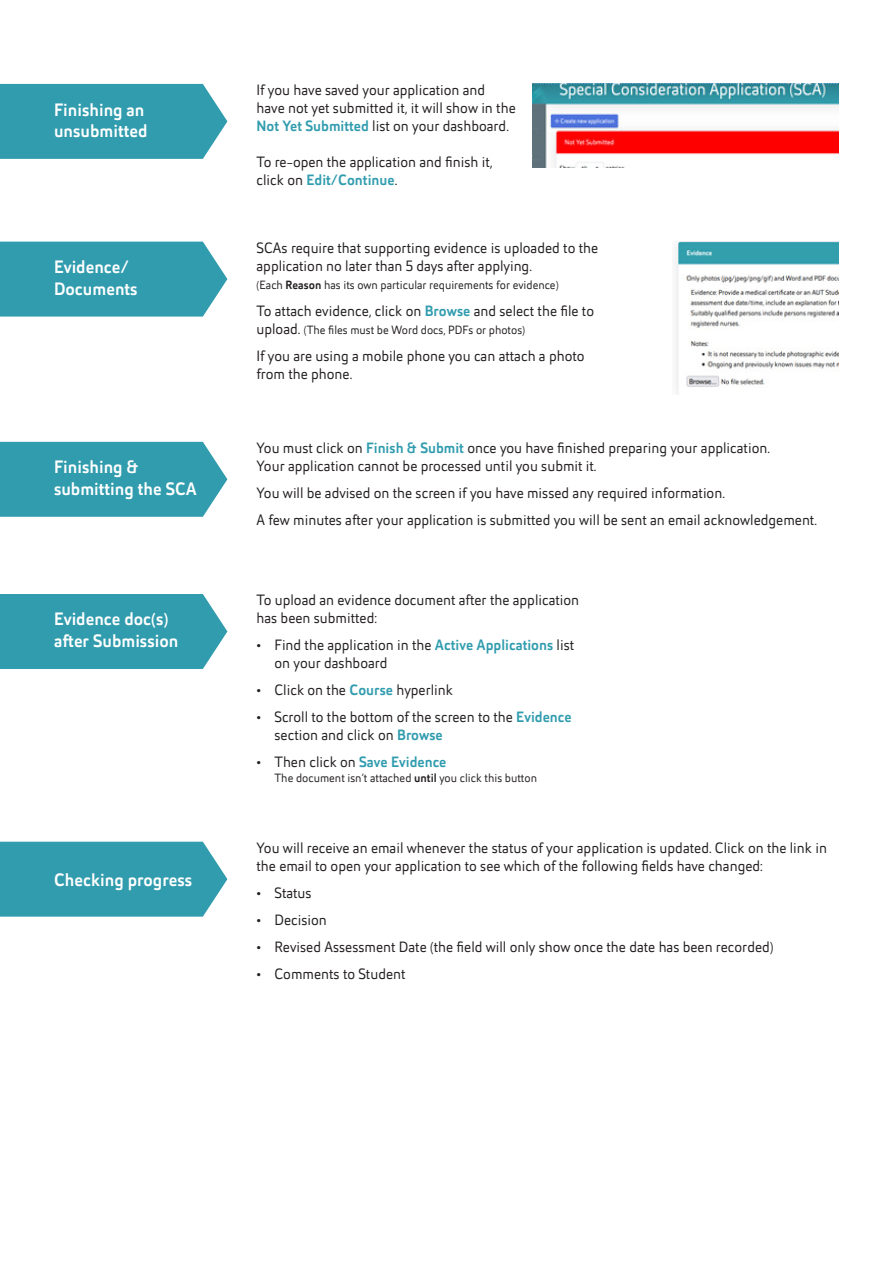
<style>
.page{position:relative;width:893px;height:1263px;background:#fff}
.page>*{position:absolute;margin:0;border:0;box-sizing:border-box;transform-origin:0 0}
.t1{font:500 18px/21.6px "Helia Core";color:#fff}
.t2{font:15px/18px "Helia Core";color:#231f20}
.t3{font:12px "Helia Core";color:#231f20}
.s1{font-weight:500;color:#309cae}
.s2{font-weight:500}
.s3{font-size:15px}
</style>
<div class="page">
<div style="left:0;top:84px;width:227px;height:75px;background:#309cae"></div>
<div style="left:0;top:594px;width:227px;height:75px;background:#309cae"></div>
<img style="left:533px;top:84px;width:306px;height:83px">
<div style="left:0;top:242px;width:227px;height:75px;background:#309cae"></div>
<div style="left:0;top:442px;width:227px;height:75px;background:#309cae"></div>
<img style="left:673px;top:242px;width:166px;height:153px">
<div style="left:0;top:842px;width:227px;height:75px;background:#309cae"></div>
<p class="t1" style="left:54px;top:99px;width:95px">Finishing an unsubmitted</p>
<p class="t1" style="left:54px;top:256px;width:85px">Evidence/<br>Documents</p>
<p class="t1" style="left:54px;top:456px;width:144px">Finishing &amp; submitting the SCA</p>
<p class="t1" style="left:54px;top:608px;width:126px">Evidence doc(s) after Submission</p>
<p class="t1" style="left:54px;top:869px;width:140px">Checking progress</p>
<p class="t2" style="left:256px;top:81px;width:261px">If you have saved your application and have not yet submitted it, it will show in the<br><span class="s1">Not Yet Submitted</span> list on your dashboard.</p>
<p class="t2" style="left:256px;top:153px;width:238px">To re-open the application and finish it, click on <span class="s1">Edit/Continue</span>.</p>
<p class="t2" style="left:256px;top:238px;width:343px">SCAs require that supporting evidence is uploaded to the application no later than 5 days after applying.</p>
<p class="t3" style="left:256px;top:277px;width:304px">(Each <span class="s2">Reason</span> has its own particular requirements for evidence)</p>
<p class="t2" style="left:256px;top:301px;width:339px">To attach evidence, click on <span class="s1">Browse</span> and select the file to</p>
<p class="t3" style="left:256px;top:322px;width:270px"><span class="s3">upload.</span> (The files must be Word docs, PDFs or photos)</p>
<p class="t2" style="left:256px;top:346px;width:330px">If you are using a mobile phone you can attach a photo from the phone.</p>
<p class="t2" style="left:256px;top:439px;width:515px">You must click on <span class="s1">Finish &amp; Submit</span> once you have finished preparing your application.</p>
<p class="t2" style="left:256px;top:457px;width:342px">Your application cannot be processed until you submit it.</p>
<p class="t2" style="left:256px;top:484px;width:470px">You will be advised on the screen if you have missed any required information.</p>
<p class="t2" style="left:256px;top:511px;width:562px">A few minutes after your application is submitted you will be sent an email acknowledgement.</p>
<p class="t2" style="left:256px;top:591px;width:324px">To upload an evidence document after the application has been submitted:</p>
<p class="t2" style="left:274px;top:636px;width:301px;text-indent:-18px">• Find the application in the <span class="s1">Active Applications</span> list on your dashboard</p>
<p class="t2" style="left:256px;top:681px;width:198px">• Click on the <span class="s1">Course</span> hyperlink</p>
<p class="t2" style="left:274px;top:708px;width:299px;text-indent:-18px">• Scroll to the bottom of the screen to the <span class="s1">Evidence </span>section and click on <span class="s1">Browse</span></p>
<p class="t2" style="left:256px;top:753px;width:191px">• Then click on <span class="s1">Save Evidence</span></p>
<p class="t3" style="left:274px;top:770px;width:264px">The document isn’t attached <span class="s2">until</span> you click this button</p>
<p class="t2" style="left:256px;top:838px;width:572px">You will receive an email whenever the status of your application is updated. Click on the link in the email to open your application to see which of the following fields have changed:</p>
<p class="t2" style="left:256px;top:883px;width:57px">• Status</p>
<p class="t2" style="left:256px;top:910px;width:72px">• Decision</p>
<p class="t2" style="left:256px;top:937px;width:518px">• Revised Assessment Date (the field will only show once the date has been recorded)</p>
<p class="t2" style="left:256px;top:964px;width:151px">• Comments to Student</p>
</div>
